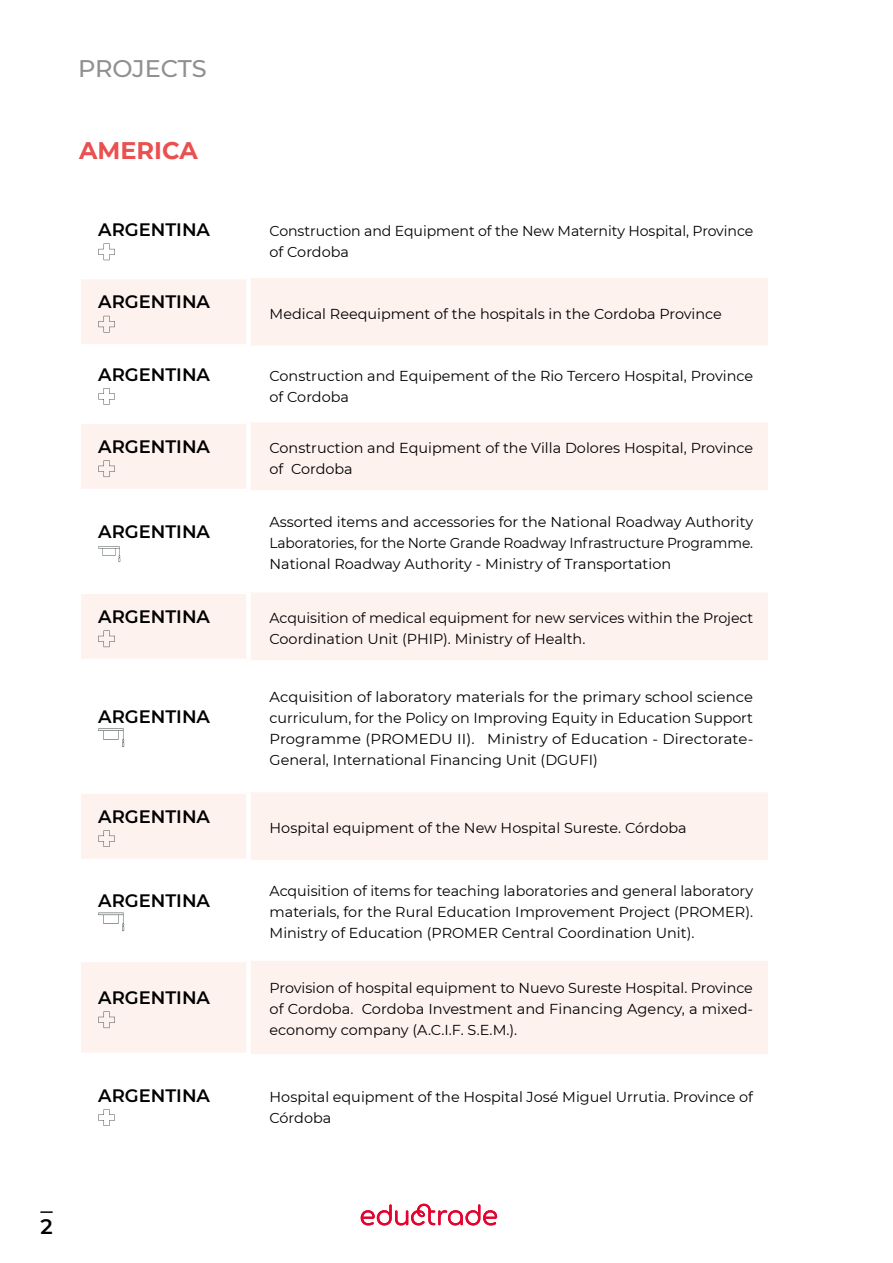
<style>
.page{position:relative;width:893px;height:1263px;background:#fff}
.page>*{position:absolute;margin:0;border:0;box-sizing:border-box;transform-origin:0 0}
.t1{font:500 24px "Montserrat";letter-spacing:-.01em;color:#909090}
.t2{font:700 24px "Montserrat";color:#ea504f}
.t3{font:600 21px "Montserrat";color:#000}
.t4{font:600 18px "Montserrat";color:#000}
.t5{font:14.4px/21px "Montserrat";color:#000}
</style>
<div class="page">
<svg style="left:361px;top:1204px;width:136px;height:21px"></svg>
<svg style="left:40px;top:1211px;width:13px;height:2px"></svg>
<div style="left:81px;top:278px;width:687px;height:68px;background:#fef2ef"></div>
<svg style="left:81px;top:423px;width:687px;height:631px"></svg>
<div style="left:73px;top:272px;width:173px;height:7px;background:#fff"></div>
<div style="left:73px;top:344px;width:173px;height:8px;background:#fff"></div>
<div style="left:73px;top:416px;width:173px;height:8px;background:#fff"></div>
<div style="left:73px;top:489px;width:173px;height:7px;background:#fff"></div>
<div style="left:73px;top:587px;width:173px;height:7px;background:#fff"></div>
<div style="left:73px;top:659px;width:173px;height:7px;background:#fff"></div>
<div style="left:73px;top:786px;width:173px;height:8px;background:#fff"></div>
<div style="left:73px;top:859px;width:173px;height:7px;background:#fff"></div>
<div style="left:73px;top:955px;width:173px;height:7px;background:#fff"></div>
<div style="left:73px;top:1053px;width:173px;height:7px;background:#fff"></div>
<div style="left:246px;top:278px;width:5px;height:68px;background:#fff"></div>
<div style="left:246px;top:422px;width:5px;height:68px;background:#fff"></div>
<div style="left:246px;top:490px;width:526px;height:5px;background:#fff"></div>
<div style="left:246px;top:495px;width:5px;height:93px;background:#fff"></div>
<div style="left:246px;top:588px;width:526px;height:5px;background:#fff"></div>
<div style="left:246px;top:593px;width:5px;height:67px;background:#fff"></div>
<div style="left:246px;top:660px;width:526px;height:5px;background:#fff"></div>
<div style="left:246px;top:665px;width:5px;height:123px;background:#fff"></div>
<hr style="left:246px;top:788px;width:526px;height:4px;background:#fff">
<div style="left:246px;top:792px;width:5px;height:68px;background:#fff"></div>
<div style="left:246px;top:860px;width:526px;height:5px;background:#fff"></div>
<div style="left:246px;top:865px;width:5px;height:91px;background:#fff"></div>
<div style="left:246px;top:956px;width:526px;height:5px;background:#fff"></div>
<div style="left:246px;top:961px;width:5px;height:93px;background:#fff"></div>
<svg style="left:98px;top:244px;width:17px;height:16px"></svg>
<svg style="left:98px;top:316px;width:17px;height:16px"></svg>
<svg style="left:98px;top:388px;width:17px;height:17px"></svg>
<svg style="left:98px;top:460px;width:17px;height:17px"></svg>
<svg style="left:98px;top:546px;width:22px;height:16px"></svg>
<svg style="left:98px;top:630px;width:17px;height:17px"></svg>
<svg style="left:98px;top:729px;width:26px;height:18px"></svg>
<svg style="left:98px;top:830px;width:17px;height:17px"></svg>
<svg style="left:98px;top:913px;width:26px;height:18px"></svg>
<svg style="left:98px;top:1011px;width:17px;height:17px"></svg>
<svg style="left:98px;top:1109px;width:17px;height:17px"></svg>
<h1 class="t1" style="left:78px;top:52px;width:130px">PROJECTS</h1>
<h1 class="t2" style="left:79px;top:134px;width:120px">AMERICA</h1>
<p class="t4" style="left:98px;top:217px;width:113px">ARGENTINA</p>
<p class="t5" style="left:270px;top:220px;width:485px">Construction and Equipment of the New Maternity Hospital, Province of Cordoba</p>
<p class="t4" style="left:98px;top:289px;width:113px">ARGENTINA</p>
<p class="t5" style="left:270px;top:303px;width:454px">Medical Reequipment of the hospitals in the Cordoba Province</p>
<p class="t4" style="left:98px;top:362px;width:113px">ARGENTINA</p>
<p class="t5" style="left:270px;top:364px;width:485px">Construction and Equipement of the Rio Tercero Hospital, Province of Cordoba</p>
<p class="t4" style="left:98px;top:434px;width:113px">ARGENTINA</p>
<p class="t5" style="left:270px;top:437px;width:485px">Construction and Equipment of the Villa Dolores Hospital, Province of Cordoba</p>
<p class="t4" style="left:98px;top:519px;width:113px">ARGENTINA</p>
<p class="t5" style="left:270px;top:511px;width:485px;text-align:justify">Assorted items and accessories for the National Roadway Authority Laboratories, for the Norte Grande Roadway Infrastructure Programme.<br>National Roadway Authority - Ministry of Transportation</p>
<p class="t4" style="left:98px;top:604px;width:113px">ARGENTINA</p>
<p class="t5" style="left:270px;top:607px;width:485px">Acquisition of medical equipment for new services within the Project<br>Coordination Unit (PHIP). Ministry of Health.</p>
<p class="t4" style="left:98px;top:704px;width:113px">ARGENTINA</p>
<p class="t4" style="left:98px;top:804px;width:113px">ARGENTINA</p>
<p class="t5" style="left:270px;top:686px;width:485px;text-align:justify">Acquisition of laboratory materials for the primary school science curriculum, for the Policy on Improving Equity in Education Support Programme (PROMEDU II). Ministry of Education - Directorate-General, International Financing Unit (DGUFI)</p>
<p class="t5" style="left:270px;top:817px;width:419px">Hospital equipment of the New Hospital Sureste. Córdoba</p>
<p class="t4" style="left:98px;top:888px;width:113px">ARGENTINA</p>
<p class="t5" style="left:270px;top:880px;width:485px;text-align:justify">Acquisition of items for teaching laboratories and general laboratory materials, for the Rural Education Improvement Project (PROMER).<br>Ministry of Education (PROMER Central Coordination Unit).</p>
<p class="t4" style="left:98px;top:985px;width:113px">ARGENTINA</p>
<p class="t5" style="left:270px;top:977px;width:485px;text-align:justify">Provision of hospital equipment to Nuevo Sureste Hospital. Province of Cordoba. Cordoba Investment and Financing Agency, a mixed&shy;economy company (A.C.I.F. S.E.M.).</p>
<p class="t4" style="left:98px;top:1083px;width:113px">ARGENTINA</p>
<p class="t5" style="left:270px;top:1086px;width:485px">Hospital equipment of the Hospital José Miguel Urrutia. Province of<br>Córdoba</p>
<h2 class="t3" style="left:40px;top:1212px;width:14px">2</h2>
</div>
